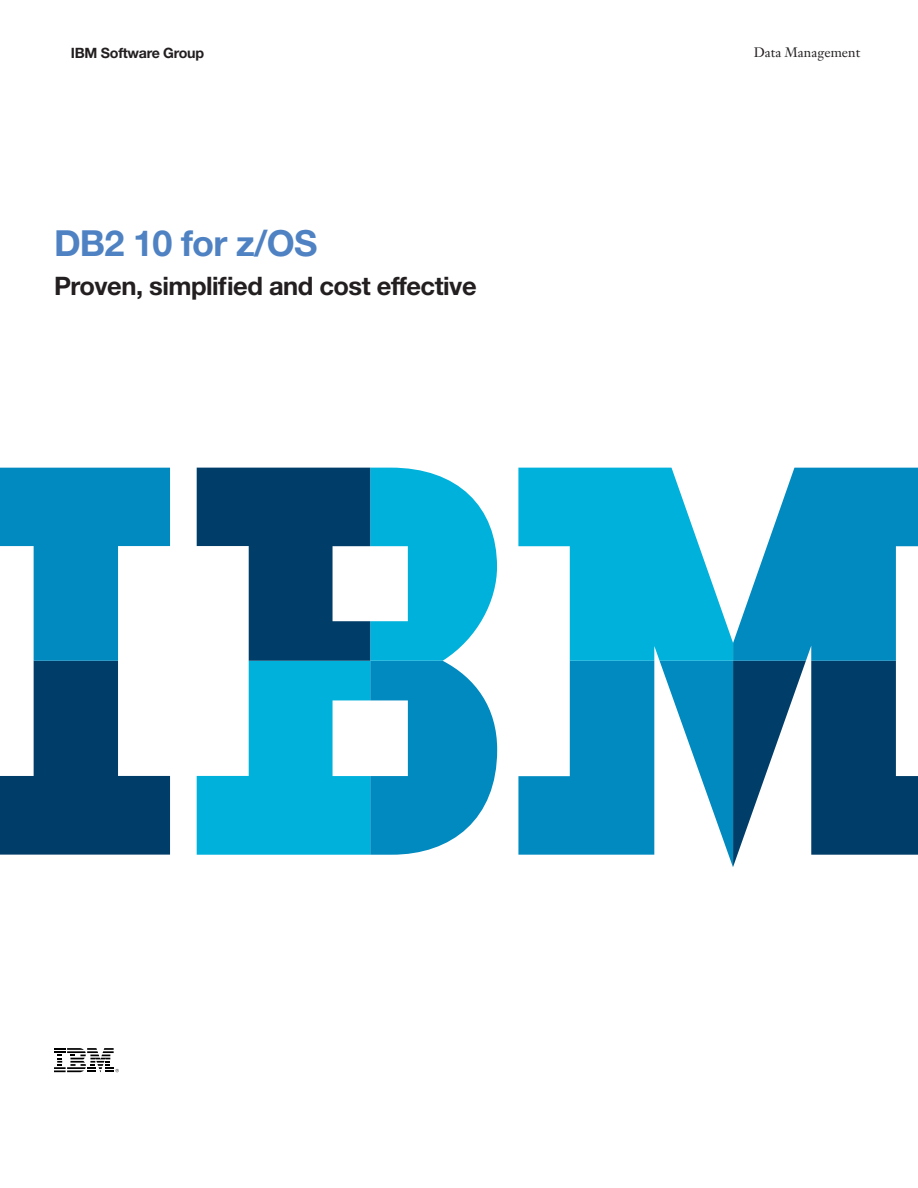
<style>
.page{position:relative;width:918px;height:1188px;background:#fff}
.page>*{position:absolute;margin:0;border:0;box-sizing:border-box;transform-origin:0 0}
._1A_title__color{font:700 36px "Helvetica Neue";letter-spacing:-.02em;color:#4f82c3}
._1A_title__color-2{font:700 25.5px "Helvetica Neue";letter-spacing:-.02em;color:#231f20}
._0A_business_unit{font:700 14.25px "Helvetica Neue";letter-spacing:-.02em;color:#231f20}
._0B_industry_area{font:13.5px "Janson Text LT Std";color:#231f20}
</style>
<div class="page">
<svg style="left:54px;top:1048px;width:65px;height:24px"></svg>
<svg style="left:0;top:468px;width:170px;height:387px"></svg>
<svg style="left:518px;top:468px;width:400px;height:399px"></svg>
<svg style="left:197px;top:468px;width:300px;height:387px"></svg>
<p class="_0A_business_unit" style="left:71px;top:44px;width:135px">IBM Software Group</p>
<p class="_0B_industry_area" style="left:754px;top:44px;width:108px">Data Management</p>
<p class="_1A_title__color" style="left:54px;top:221px;width:265px">DB2 10 for z/OS</p>
<p class="_1A_title__color-2" style="left:54px;top:271px;width:424px">Proven, simplified and cost effective</p>
</div>
